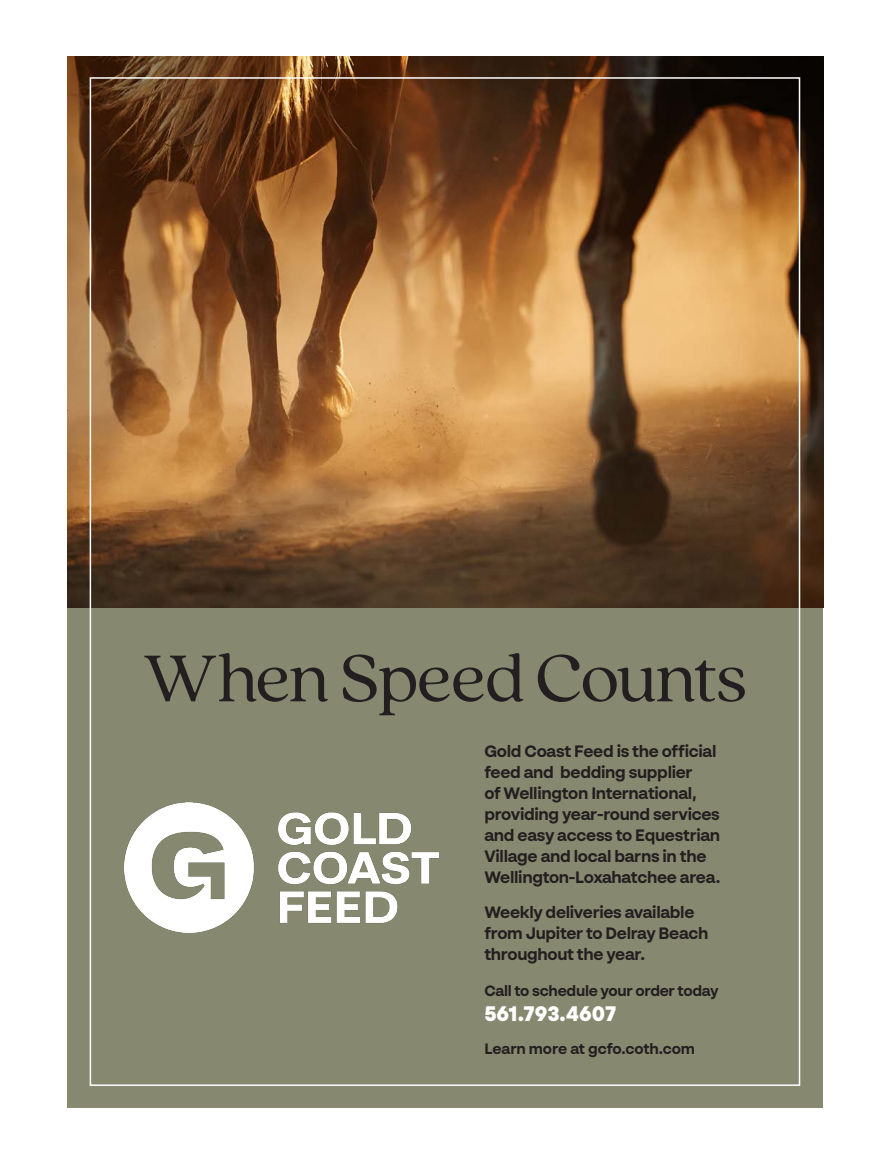
<style>
.page{position:relative;width:891px;height:1161px;background:#fff}
.page>*{position:absolute;margin:0;border:0;box-sizing:border-box;transform-origin:0 0}
.t1{font:73.5px "Quincy CF";letter-spacing:-.02em;color:#231f20}
.t2{font:900 21px "BR Sonoma";color:#fff}
.t3{font:700 16.5px/21px "BR Sonoma";letter-spacing:-.02em;color:#231f20}
.t4{font:700 15px "BR Sonoma";letter-spacing:-.02em;color:#231f20}
</style>
<div class="page">
<div style="left:68px;top:554px;width:756px;height:554px;background:#86886f"></div>
<img style="left:68px;top:56px;width:756px;height:552px">
<img style="left:125px;top:803px;width:313px;height:129px">
<p class="t1" style="left:143px;top:626px;width:606px">When Speed Counts</p>
<p class="t3" style="left:484px;top:741px;width:234px">Gold Coast Feed is the official</p>
<p class="t3" style="left:484px;top:762px;width:210px">feed and bedding supplier</p>
<p class="t3" style="left:484px;top:783px;width:237px">of Wellington International, providing year-round services</p>
<p class="t3" style="left:484px;top:825px;width:237px">and easy access to Equestrian<br>Village and local barns in the</p>
<p class="t3" style="left:484px;top:867px;width:238px">Wellington-Loxahatchee area.</p>
<p class="t3" style="left:484px;top:901px;width:212px">Weekly deliveries available</p>
<p class="t3" style="left:484px;top:922px;width:226px">from Jupiter to Delray Beach throughout the year.</p>
<p class="t4" style="left:484px;top:981px;width:236px">Call to schedule your order today</p>
<p class="t2" style="left:484px;top:1001px;width:133px">561.793.4607</p>
<p class="t4" style="left:484px;top:1039px;width:212px">Learn more at gcfo.coth.com</p>
</div>
